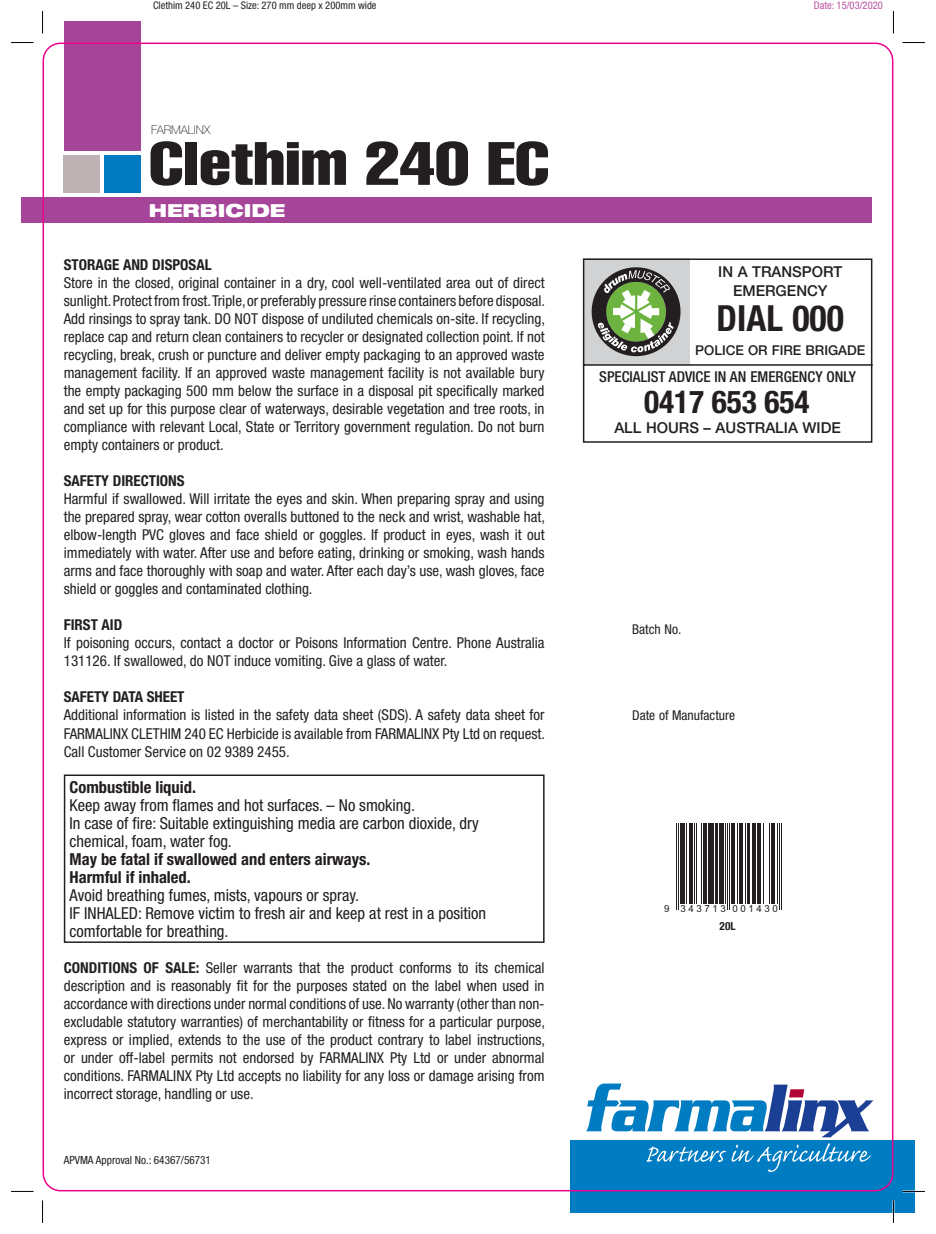
<style>
.page{position:relative;width:936px;height:1234px;background:#fff}
.page>*{position:absolute;margin:0;border:0;box-sizing:border-box;transform-origin:0 0}
.t1{font:extra-condensed 60px "Helvetica";color:#231f20;scale:1.25 1}
.t2{font:700 condensed 36px "Helvetica Neue";color:#231f20}
.t3{font:700 condensed 31.5px "Helvetica Neue";color:#231f20}
.t4{font:900 expanded 18px "Helvetica Neue";color:#fff}
.t5{font:condensed 16.5px/18px "Helvetica Neue";color:#211d1e}
.t6{font:700 condensed 16.5px/18px "Helvetica Neue";color:#211d1e}
.t7{font:condensed 15px/18px "Helvetica Neue";color:#231f20;text-align:justify}
.t8{font:700 condensed 15px "Helvetica Neue";color:#231f20}
.t9{font:500 15px/19.5px "Helvetica Neue";color:#231f20;text-align:center}
.t10{font:500 condensed 15px "Helvetica Neue";color:#231f20}
.t11{font:condensed 13.5px "Helvetica Neue";color:#231f20}
.t12{font:500 13.5px "Helvetica Neue";color:#231f20}
.t13{font:100 12px "Helvetica Neue";letter-spacing:-.005em;color:#231f20}
.t14{font:condensed 11.25px "Helvetica Neue";color:#231f20}
.t15{font:700 condensed 11.25px "Helvetica Neue";color:#231f20}
.t16{font:condensed 10.5px "Helvetica Neue";color:#231f20}
.t17{font:condensed 10.5px "Helvetica Neue";color:#b9519f}
.t18{font:9.75px "Arial";letter-spacing:.265em;color:#231f20}
.s1{font-weight:700}
</style>
<div class="page">
<svg style="left:583px;top:258px;width:289px;height:185px"></svg>
<div style="left:21px;top:197px;width:851px;height:25px;background:#a54499"></div>
<div style="left:64px;top:21px;width:76px;height:129px;background:#a54499"></div>
<div style="left:64px;top:155px;width:36px;height:38px;background:#beb2b5"></div>
<div style="left:104px;top:155px;width:36px;height:38px;background:#007cc2"></div>
<svg style="left:676px;top:823px;width:106px;height:87px"></svg>
<hr style="left:675px;top:822px;width:1px;height:87px;background:#231f20">
<hr style="left:677px;top:822px;width:1px;height:87px;background:#231f20">
<hr style="left:680px;top:822px;width:4px;height:81px;background:#231f20">
<hr style="left:685px;top:822px;width:1px;height:81px;background:#231f20">
<hr style="left:689px;top:822px;width:3px;height:81px;background:#231f20">
<hr style="left:693px;top:822px;width:1px;height:81px;background:#231f20">
<hr style="left:695px;top:822px;width:1px;height:81px;background:#231f20">
<hr style="left:701px;top:822px;width:1px;height:81px;background:#231f20">
<hr style="left:703px;top:822px;width:3px;height:81px;background:#231f20">
<hr style="left:708px;top:822px;width:2px;height:81px;background:#231f20">
<hr style="left:711px;top:822px;width:2px;height:81px;background:#231f20">
<hr style="left:715px;top:822px;width:3px;height:81px;background:#231f20">
<hr style="left:719px;top:822px;width:4px;height:81px;background:#231f20">
<hr style="left:725px;top:822px;width:1px;height:81px;background:#231f20">
<hr style="left:727px;top:822px;width:1px;height:87px;background:#231f20">
<hr style="left:729px;top:822px;width:1px;height:87px;background:#231f20">
<hr style="left:731px;top:822px;width:3px;height:81px;background:#231f20">
<hr style="left:737px;top:822px;width:1px;height:81px;background:#231f20">
<hr style="left:739px;top:822px;width:3px;height:81px;background:#231f20">
<hr style="left:745px;top:822px;width:1px;height:81px;background:#231f20">
<hr style="left:747px;top:822px;width:2px;height:81px;background:#231f20">
<hr style="left:751px;top:822px;width:3px;height:81px;background:#231f20">
<hr style="left:755px;top:822px;width:1px;height:81px;background:#231f20">
<hr style="left:757px;top:822px;width:3px;height:81px;background:#231f20">
<hr style="left:763px;top:822px;width:1px;height:81px;background:#231f20">
<hr style="left:768px;top:822px;width:1px;height:81px;background:#231f20">
<hr style="left:771px;top:822px;width:3px;height:81px;background:#231f20">
<hr style="left:776px;top:822px;width:1px;height:81px;background:#231f20">
<hr style="left:778px;top:822px;width:1px;height:87px;background:#231f20">
<hr style="left:781px;top:822px;width:1px;height:87px;background:#231f20">
<div style="left:570px;top:1140px;width:344px;height:72px;background:#007cc2"></div>
<svg style="left:586px;top:1083px;width:287px;height:53px"></svg>
<svg style="left:646px;top:1146px;width:79px;height:15px"></svg>
<svg style="left:731px;top:1143px;width:139px;height:28px"></svg>
<div style="left:64px;top:774px;width:480px;height:168px;border:2px solid #231f20"></div>
<hr style="left:892px;top:1200px;width:2px;height:22px;background:#fff">
<svg style="left:11px;top:42px;width:23px;height:1px"></svg>
<svg style="left:902px;top:42px;width:22px;height:1px"></svg>
<svg style="left:11px;top:1190px;width:22px;height:1px"></svg>
<svg style="left:902px;top:1190px;width:22px;height:1px"></svg>
<svg style="left:42px;top:11px;width:1px;height:23px"></svg>
<svg style="left:42px;top:1200px;width:1px;height:22px"></svg>
<svg style="left:893px;top:11px;width:1px;height:23px"></svg>
<svg style="left:893px;top:1200px;width:1px;height:22px"></svg>
<p class="t16" style="left:153px;top:0;width:225px">Clethim 240 EC 20L – Size: 270 mm deep x 200mm wide</p>
<p class="t17" style="left:813px;top:0;width:70px">Date: 15/03/2020</p>
<p class="t13" style="left:151px;top:123px;width:61px">FARMALINX</p>
<h1 class="t1" style="left:149px;top:125px;width:322px">Clethim 240 EC</h1>
<p class="t4" style="left:149px;top:199px;width:138px">HERBICIDE</p>
<p class="t8" style="left:64px;top:256px;width:149px">STORAGE AND DISPOSAL</p>
<p class="t7" style="left:64px;top:274px;width:483px">Store in the closed, original container in a dry, cool well-ventilated area out of direct sunlight. Protect from frost. Triple, or preferably pressure rinse containers before disposal.<br>Add rinsings to spray tank. DO NOT dispose of undiluted chemicals on-site. If recycling, replace cap and return clean containers to recycler or designated collection point. If not recycling, break, crush or puncture and deliver empty packaging to an approved waste management facility. If an approved waste management facility is not available bury the empty packaging 500 mm below the surface in a disposal pit specifically marked and set up for this purpose clear of waterways, desirable vegetation and tree roots, in compliance with relevant Local, State or Territory government regulation. Do not burn empty containers or product.</p>
<p class="t8" style="left:64px;top:472px;width:122px">SAFETY DIRECTIONS</p>
<p class="t7" style="left:64px;top:490px;width:483px">Harmful if swallowed. Will irritate the eyes and skin. When preparing spray and using the prepared spray, wear cotton overalls buttoned to the neck and wrist, washable hat, elbow-length PVC gloves and face shield or goggles. If product in eyes, wash it out immediately with water. After use and before eating, drinking or smoking, wash hands arms and face thoroughly with soap and water. After each day’s use, wash gloves, face shield or goggles and contaminated clothing.</p>
<p class="t8" style="left:64px;top:616px;width:60px">FIRST AID</p>
<p class="t7" style="left:64px;top:634px;width:482px">If poisoning occurs, contact a doctor or Poisons Information Centre. Phone Australia<br>131126. If swallowed, do NOT induce vomiting. Give a glass of water.</p>
<p class="t8" style="left:64px;top:688px;width:122px">SAFETY DATA SHEET</p>
<p class="t7" style="left:64px;top:706px;width:483px">Additional information is listed in the safety data sheet (SDS). A safety data sheet for FARMALINX CLETHIM 240 EC Herbicide is available from FARMALINX Pty Ltd on request.<br>Call Customer Service on 02 9389 2455.</p>
<p class="t6" style="left:70px;top:777px;width:128px">Combustible liquid.</p>
<p class="t5" style="left:70px;top:796px;width:411px">Keep away from flames and hot surfaces. – No smoking.<br>In case of fire: Suitable extinguishing media are carbon dioxide, dry chemical, foam, water fog.</p>
<p class="t6" style="left:70px;top:849px;width:302px">May be fatal if swallowed and enters airways.<br>Harmful if inhaled.</p>
<p class="t5" style="left:70px;top:886px;width:418px">Avoid breathing fumes, mists, vapours or spray.<br>IF INHALED: Remove victim to fresh air and keep at rest in a position comfortable for breathing.</p>
<p class="t7" style="left:64px;top:958px;width:483px"><span class="s1">CONDITIONS OF SALE:</span> Seller warrants that the product conforms to its chemical description and is reasonably fit for the purposes stated on the label when used in accordance with directions under normal conditions of use. No warranty (other than non&shy;excludable statutory warranties) of merchantability or fitness for a particular purpose, express or implied, extends to the use of the product contrary to label instructions, or under off-label permits not endorsed by FARMALINX Pty Ltd or under abnormal conditions. FARMALINX Pty Ltd accepts no liability for any loss or damage arising from incorrect storage, handling or use.</p>
<p class="t14" style="left:64px;top:1153px;width:149px">APVMA Approval No.: 64367/56731</p>
<p class="t9" style="left:718px;top:261px;width:126px">IN A TRANSPORT<br>EMERGENCY</p>
<h2 class="t2" style="left:716px;top:296px;width:129px">DIAL 000</h2>
<p class="t12" style="left:695px;top:342px;width:172px">POLICE OR FIRE BRIGADE</p>
<p class="t10" style="left:599px;top:367px;width:258px">SPECIALIST ADVICE IN AN EMERGENCY ONLY</p>
<h3 class="t3" style="left:644px;top:382px;width:167px">0417 653 654</h3>
<p class="t9" style="left:614px;top:417px;width:228px">ALL HOURS – AUSTRALIA WIDE</p>
<p class="t9" style="left:601px;top:417px;width:126px">IN A TRANSPORT</p>
<p class="t11" style="left:632px;top:621px;width:50px">Batch No.</p>
<p class="t11" style="left:632px;top:707px;width:104px">Date of Manufacture</p>
<p class="t18" style="left:664px;top:902px;width:115px">9 343713 001430</p>
<p class="t15" style="left:719px;top:919px;width:18px">20L</p>
</div>
